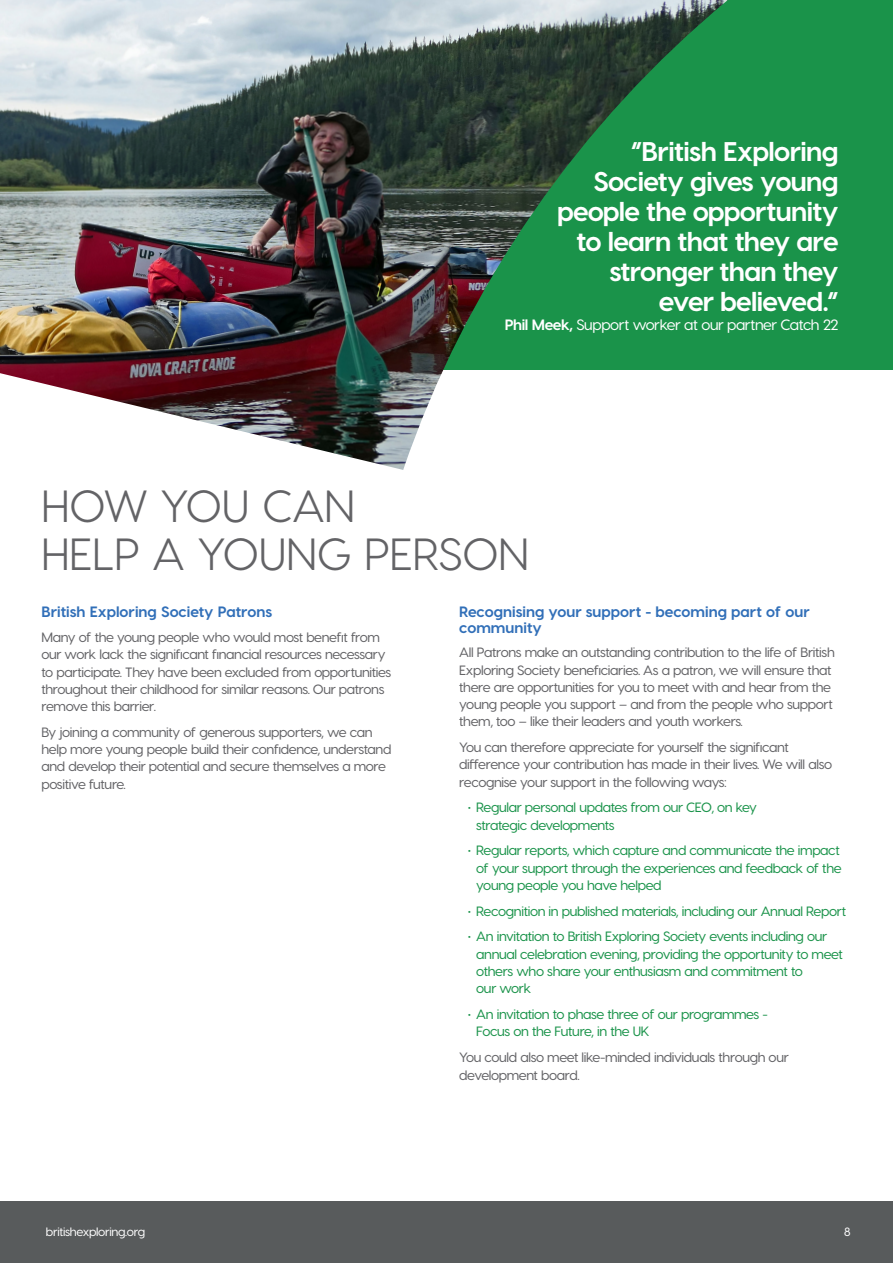
<style>
.page{position:relative;width:893px;height:1263px;background:#fff}
.page>*{position:absolute;margin:0;border:0;box-sizing:border-box;transform-origin:0 0}
.PAGE_TITLE{font:45px/48px "Visby CF";color:#636366}
.QUOTE_-_HEADER{font:700 27px/30px "Visby CF";letter-spacing:-.025em;color:#fff;text-align:right}
.Pa18{font:700 15px/15.1px "Visby CF";color:#316fb8}
.QUOTE_-_HEADER-2{font:500 15px "Visby CF";letter-spacing:-.025em;color:#fff}
.BODY{font:500 13.5px/17.2px "Visby CF";letter-spacing:-.025em;color:#636366}
.t1{font:500 13.5px/17.2px "Visby CF";letter-spacing:-.025em;color:#1a934a}
.t2{font:500 12px "Visby CF";letter-spacing:-.025em;color:#fff}
.s1{font-weight:700}
</style>
<div class="page">
<div style="left:0;top:0;width:893px;height:370px;background:#1a934a"></div>
<div style="left:0;top:1201px;width:893px;height:62px;background:#585b5c"></div>
<img style="left:0;top:0;width:728px;height:470px">
<p class="QUOTE_-_HEADER" style="left:557px;top:136px;width:283px">“British Exploring<br>Society gives young people the opportunity to learn that they are stronger than they ever believed.”</p>
<p class="QUOTE_-_HEADER-2" style="left:505px;top:316px;width:335px"><span class="s1">Phil Meek,</span> Support worker at our partner Catch 22</p>
<p class="PAGE_TITLE" style="left:41px;top:481px;width:489px">HOW YOU CAN<br>HELP A YOUNG PERSON</p>
<p class="Pa18" style="left:41px;top:604px;width:232px">British Exploring Society Patrons</p>
<p class="BODY" style="left:41px;top:629px;width:351px">Many of the young people who would most benefit from our work lack the significant financial resources necessary to participate. They have been excluded from opportunities throughout their childhood for similar reasons. Our patrons remove this barrier.</p>
<p class="BODY" style="left:41px;top:723px;width:351px">By joining a community of generous supporters, we can help more young people build their confidence, understand and develop their potential and secure themselves a more positive future.</p>
<p class="Pa18" style="left:459px;top:604px;width:352px">Recognising your support - becoming part of our community</p>
<p class="BODY" style="left:459px;top:644px;width:377px">All Patrons make an outstanding contribution to the life of British Exploring Society beneficiaries. As a patron, we will ensure that there are opportunities for you to meet with and hear from the young people you support – and from the people who support them, too – like their leaders and youth workers.</p>
<p class="BODY" style="left:459px;top:738px;width:374px">You can therefore appreciate for yourself the significant difference your contribution has made in their lives. We will also recognise your support in the following ways:</p>
<p class="t1" style="left:476px;top:799px;width:282px;text-indent:-9px"><span class="s1">•</span> Regular personal updates from our CEO, on key strategic developments</p>
<p class="t1" style="left:476px;top:842px;width:367px;text-indent:-9px"><span class="s1">•</span> Regular reports, which capture and communicate the impact of your support through the experiences and feedback of the young people you have helped</p>
<p class="t1" style="left:468px;top:902px;width:380px"><span class="s1">•</span> Recognition in published materials, including our Annual Report</p>
<p class="t1" style="left:476px;top:928px;width:368px;text-indent:-9px"><span class="s1">•</span> An invitation to British Exploring Society events including our annual celebration evening, providing the opportunity to meet others who share your enthusiasm and commitment to<br>our work</p>
<p class="t1" style="left:476px;top:1005px;width:293px;text-indent:-9px"><span class="s1">•</span> An invitation to phase three of our programmes -<br>Focus on the Future, in the UK</p>
<p class="BODY" style="left:459px;top:1048px;width:331px;line-height:18px">You could also meet like-minded individuals through our development board.</p>
<p class="t2" style="left:46px;top:1224px;width:101px">britishexploring.org</p>
<p class="t2" style="left:844px;top:1224px;width:8px">8</p>
</div>
